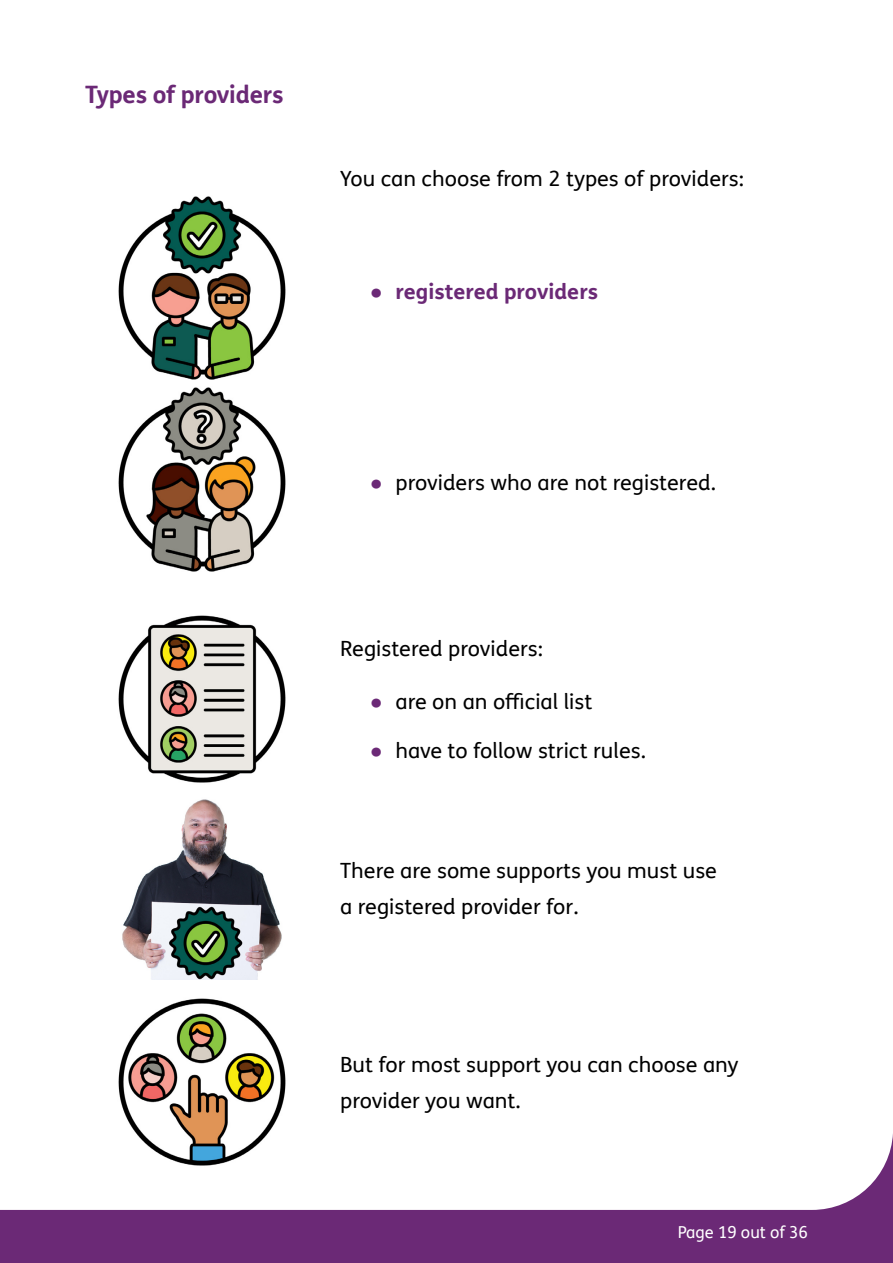
<style>
.page{position:relative;width:893px;height:1263px;background:#fff}
.page>*{position:absolute;margin:0;border:0;box-sizing:border-box;transform-origin:0 0}
.Heading_4{font:700 24px "FS Me Pro";letter-spacing:-.01em;color:#6b2976}
.Body{font:21px/36px "FS Me Pro";color:#000}
.t1{font:700 21px "FS Me Pro";color:#6b2976}
.t2{font:16.5px "FS Me Pro";color:#fff}
.s1{font-family:"Arial";font-weight:400}
.s2{font-family:"Arial";color:#6b2976}
</style>
<div class="page">
<svg style="left:0;top:1142px;width:892px;height:121px"></svg>
<hr style="left:892px;top:1133px;width:1px;height:130px;background:#6b2976">
<img style="left:118px;top:196px;width:168px;height:376px">
<img style="left:118px;top:615px;width:168px;height:168px">
<img style="left:122px;top:799px;width:160px;height:181px">
<img style="left:106px;top:998px;width:192px;height:180px">
<p class="Heading_4" style="left:85px;top:76px;width:200px">Types of providers</p>
<p class="Body" style="left:340px;top:160px;width:405px">You can choose from 2 types of providers:</p>
<p class="t1" style="left:370px;top:275px;width:230px"><span class="s1">●</span> registered providers</p>
<p class="Body" style="left:370px;top:464px;width:347px"><span class="s2">●</span> providers who are not registered.</p>
<p class="Body" style="left:340px;top:630px;width:204px">Registered providers:</p>
<p class="Body" style="left:370px;top:683px;width:224px"><span class="s2">●</span> are on an official list</p>
<p class="Body" style="left:370px;top:732px;width:278px"><span class="s2">●</span> have to follow strict rules.</p>
<p class="Body" style="left:340px;top:852px;width:378px">There are some supports you must use a registered provider for.</p>
<p class="Body" style="left:340px;top:1046px;width:400px">But for most support you can choose any provider you want.</p>
<p class="t2" style="left:678px;top:1220px;width:132px">Page 19 out of 36</p>
</div>
